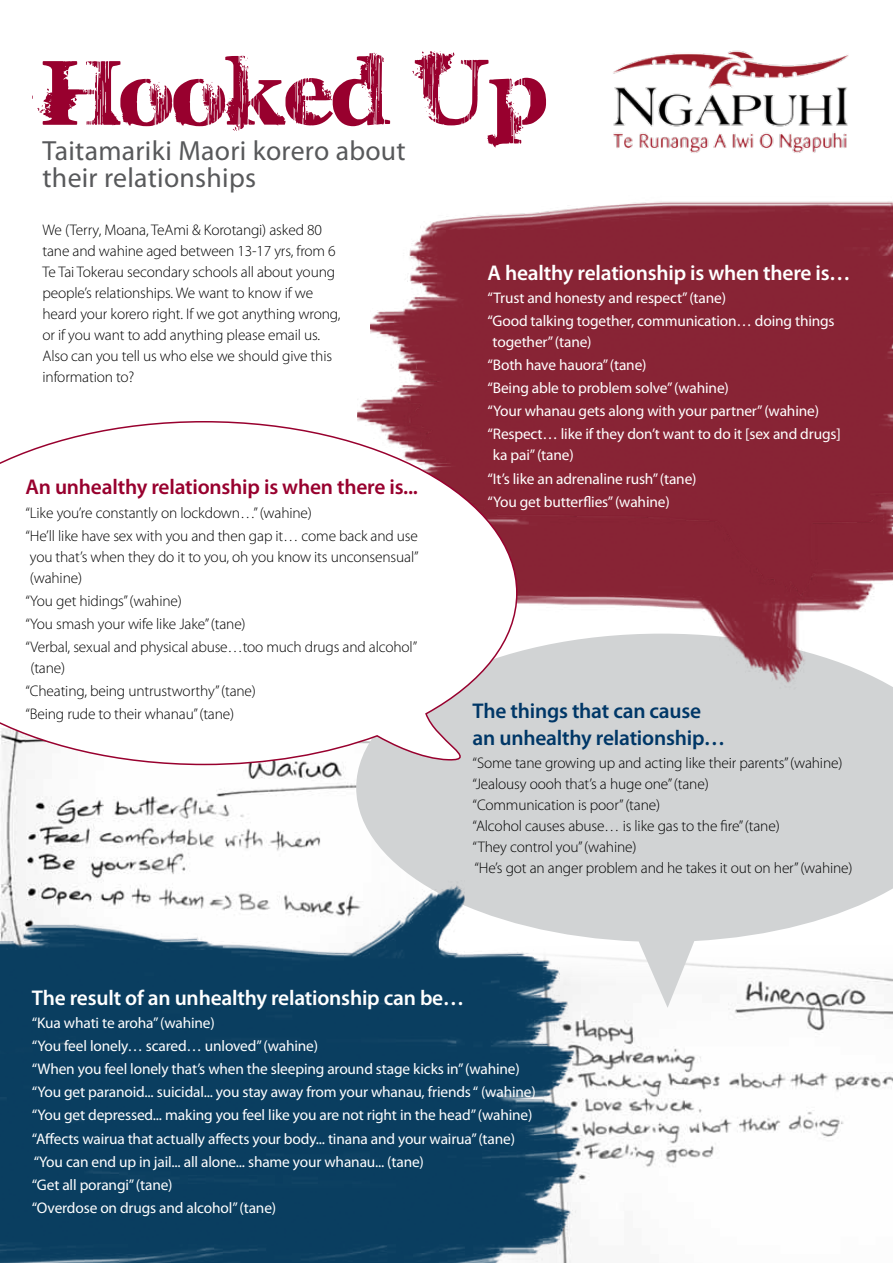
<style>
.page{position:relative;width:893px;height:1263px;background:#fff}
.page>*{position:absolute;margin:0;border:0;box-sizing:border-box;transform-origin:0 0}
.t1{font:160.65px "Charles S.";color:#98002e}
.t2{font:27.75px/27px "Myriad Pro";letter-spacing:.01em;color:#58595b}
.t3{font:600 21.3px "Myriad Pro";letter-spacing:-.01em;color:#fff}
.t4{font:600 21.3px/27px "Myriad Pro";letter-spacing:-.01em;color:#003767}
.t5{font:600 21.3px "Myriad Pro";letter-spacing:-.01em;color:#98002e}
.t6{font:300 15.3px/21px "Myriad Pro";letter-spacing:-.01em;color:#000}
.t7{font:15.3px/23.1px "Myriad Pro";letter-spacing:-.01em;color:#fff}
</style>
<div class="page">
<img style="left:1px;top:766px;width:355px;height:72px">
<img style="left:612px;top:1008px;width:281px;height:159px">
<svg style="left:356px;top:711px;width:537px;height:297px;fill:#d1d3d4"></svg>
<img style="left:0;top:838px;width:612px;height:425px">
<img style="left:358px;top:399px;width:535px;height:312px">
<img style="left:370px;top:201px;width:523px;height:422px">
<svg style="left:0;top:420px;width:518px;height:346px"></svg>
<img style="left:613px;top:50px;width:236px;height:103px">
<h1 class="t1" style="left:43px;top:25px;width:506px">Hooked Up</h1>
<h2 class="t2" style="left:43px;top:136px;width:365px">Taitamariki Maori korero about their relationships</h2>
<p class="t6" style="left:43px;top:219px;width:300px">We (Terry, Moana, TeAmi &amp; Korotangi) asked 80 tane and wahine aged between 13-17 yrs, from 6<br>Te Tai Tokerau secondary schools all about young people’s relationships. We want to know if we heard your korero right. If we got anything wrong, or if you want to add anything please email us.<br>Also can you tell us who else we should give this information to?</p>
<h3 class="t5" style="left:26px;top:474px;width:394px">An unhealthy relationship is when there is...</h3>
<p class="t6" style="left:26px;top:501px;width:394px;line-height:23.1px">“Like you’re constantly on lockdown…” (wahine)<br>“He’ll like have sex with you and then gap it… come back and use</p>
<p class="t6" style="left:30px;top:546px;width:390px">you that’s when they do it to you, oh you know its unconsensual” (wahine)</p>
<p class="t6" style="left:26px;top:589px;width:393px;line-height:23.1px">“You get hidings” (wahine)<br>“You smash your wife like Jake” (tane)<br>“Verbal, sexual and physical abuse…too much drugs and alcohol”</p>
<p class="t6" style="left:26px;top:656px;width:232px;line-height:23.1px;text-indent:5px">(tane)<br>“Cheating, being untrustworthy” (tane) “Being rude to their whanau” (tane)</p>
<h3 class="t3" style="left:487px;top:259px;width:365px">A healthy relationship is when there is…</h3>
<p class="t7" style="left:487px;top:286px;width:349px">“Trust and honesty and respect” (tane)<br>“Good talking together, communication… doing things</p>
<p class="t7" style="left:487px;top:330px;width:355px;text-indent:5px">together” (tane)<br>“Both have hauora” (tane)<br>“Being able to problem solve” (wahine)<br>“Your whanau gets along with your partner” (wahine) “Respect… like if they don’t want to do it [sex and drugs]</p>
<p class="t7" style="left:487px;top:443px;width:211px;text-indent:5px">ka pai” (tane)<br>“It’s like an adrenaline rush” (tane) “You get butterflies” (wahine)</p>
<h3 class="t4" style="left:473px;top:696px;width:254px">The things that can cause an unhealthy relationship…</h3>
<p class="t6" style="left:473px;top:752px;width:381px">“Some tane growing up and acting like their parents” (wahine) “Jealousy oooh that’s a huge one” (tane)<br>“Communication is poor” (tane)<br>“Alcohol causes abuse… is like gas to the fire” (tane)<br>“They control you” (wahine)<br>“He’s got an anger problem and he takes it out on her” (wahine)</p>
<h3 class="t3" style="left:32px;top:984px;width:434px">The result of an unhealthy relationship can be…</h3>
<p class="t7" style="left:32px;top:1011px;width:505px">“Kua whati te aroha” (wahine)<br>“You feel lonely… scared… unloved” (wahine)<br>“When you feel lonely that’s when the sleeping around stage kicks in” (wahine) “You get paranoid... suicidal... you stay away from your whanau, friends “ (wahine) “You get depressed... making you feel like you are not right in the head” (wahine) “Affects wairua that actually affects your body... tinana and your wairua” (tane) “You can end up in jail... all alone... shame your whanau... (tane)<br>“Get all porangi” (tane)<br>“Overdose on drugs and alcohol” (tane)</p>
</div>
